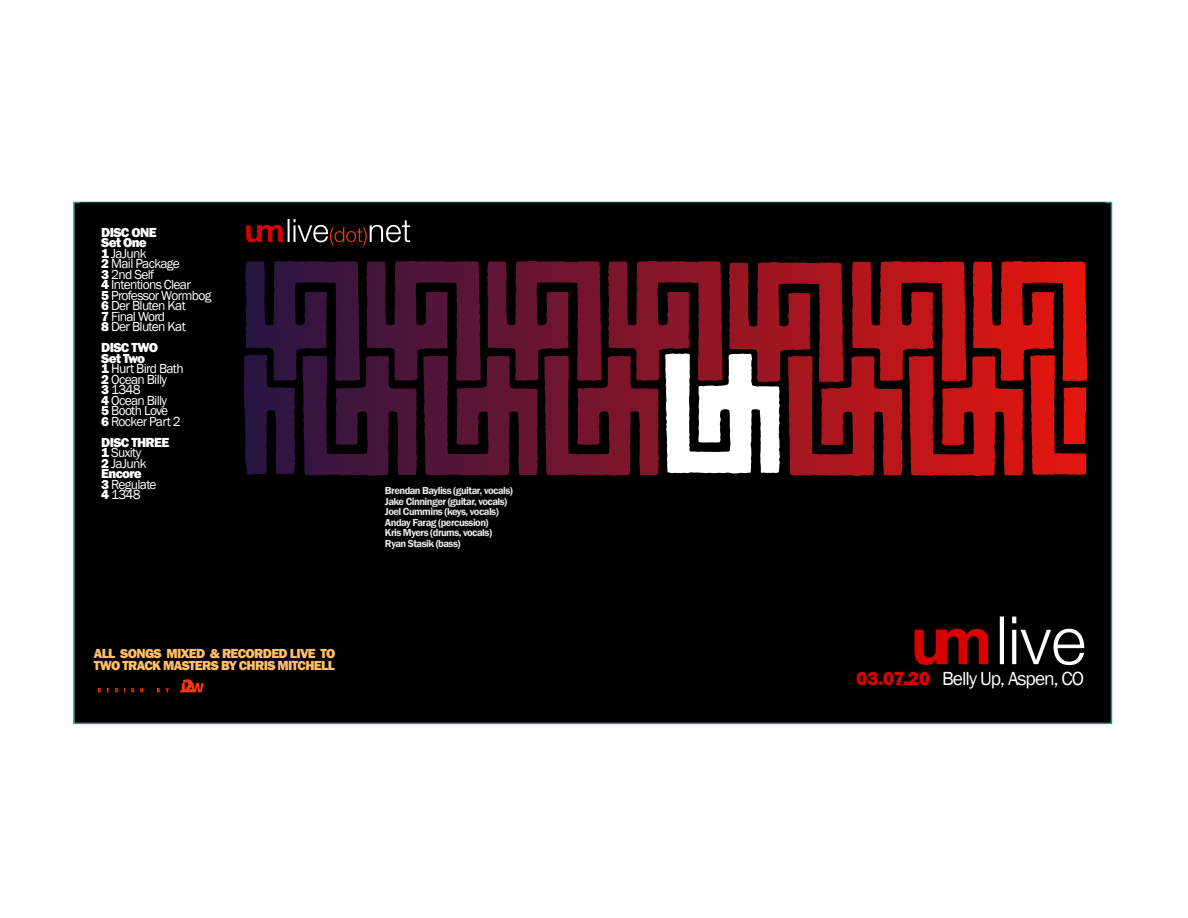
<style>
.page{position:relative;width:1188px;height:918px;background:#fff}
.page>*{position:absolute;margin:0;border:0;box-sizing:border-box;transform-origin:0 0}
.t1{font:19.5px "Franklin Gothic";letter-spacing:-.05em;color:#fff}
.t2{font:13.5px/10.5px "Franklin Gothic";letter-spacing:-.05em;color:#fff}
.t3{font:800 13.5px/12px "Franklin Gothic";letter-spacing:-.05em;color:#febf65}
.t4{font:600 10.5px/10.5px "Franklin Gothic";letter-spacing:-.05em;color:#e6e6e6}
.s1{font-weight:800}
.s2{font-weight:800;color:#d90000}
</style>
<div class="page">
<svg style="left:73px;top:201px;width:1040px;height:524px;background:#21312f"></svg>
<svg style="left:80px;top:202px;width:1025px;height:509px;background:#130305"></svg>
<svg style="left:592px;top:203px;width:1px;height:508px"></svg>
<svg style="left:246px;top:225px;width:37px;height:17px"></svg>
<hr style="left:288px;top:219px;width:2px;height:23px;background:#fff">
<svg style="left:294px;top:219px;width:116px;height:27px;background:#2f2523"></svg>
<svg style="left:915px;top:629px;width:73px;height:36px;background:#7f0000"></svg>
<hr style="left:1000px;top:617px;width:4px;height:47px;background:#fff">
<svg style="left:1012px;top:630px;width:4px;height:34px"></svg>
<svg style="left:1012px;top:617px;width:4px;height:6px"></svg>
<svg style="left:1021px;top:629px;width:63px;height:36px"></svg>
<svg style="left:98px;top:688px;width:3px;height:4px"></svg>
<svg style="left:115px;top:688px;width:3px;height:4px"></svg>
<svg style="left:131px;top:688px;width:3px;height:4px"></svg>
<svg style="left:140px;top:688px;width:3px;height:4px"></svg>
<svg style="left:157px;top:688px;width:3px;height:4px"></svg>
<svg style="left:166px;top:688px;width:3px;height:4px"></svg>
<svg style="left:180px;top:679px;width:24px;height:13px"></svg>
<svg style="left:244px;top:354px;width:842px;height:121px;background:#6c2531"></svg>
<p class="t2" style="left:101px;top:227px;width:112px"><span class="s1">DISC ONE<br>Set One<br>1</span> JaJunk<br><span class="s1">2</span> Mail Package<br><span class="s1">3</span> 2nd Self<br><span class="s1">4</span> Intentions Clear<br><span class="s1">5</span> Professor Wormbog<br><span class="s1">6</span> Der Bluten Kat<br><span class="s1">7</span> Final Word<br><span class="s1">8</span> Der Bluten Kat</p>
<p class="t2" style="left:101px;top:343px;width:84px"><span class="s1">DISC TWO<br>Set Two<br>1</span> Hurt Bird Bath<br><span class="s1">2</span> Ocean Billy<br><span class="s1">3</span> 1348<br><span class="s1">4</span> Ocean Billy<br><span class="s1">5</span> Booth Love<br><span class="s1">6</span> Rocker Part 2</p>
<p class="t2" style="left:101px;top:437px;width:70px"><span class="s1">DISC THREE<br>1</span> Suxity<br><span class="s1">2</span> JaJunk<br><span class="s1">Encore<br>3</span> Regulate<br><span class="s1">4</span> 1348</p>
<p class="t3" style="left:94px;top:648px;width:243px">ALL SONGS MIXED &amp; RECORDED LIVE TO<br>TWO TRACK MASTERS BY CHRIS MITCHELL</p>
<p class="t4" style="left:385px;top:486px;width:130px">Brendan Bayliss (guitar, vocals)<br>Jake Cinninger (guitar, vocals)<br>Joel Cummins (keys, vocals)<br>Anday Farag (percussion)<br>Kris Myers (drums, vocals)<br>Ryan Stasik (bass)</p>
<h1 class="t1" style="left:856px;top:667px;width:230px"><span class="s2">03.07.20</span> Belly Up, Aspen, CO</h1>
</div>
